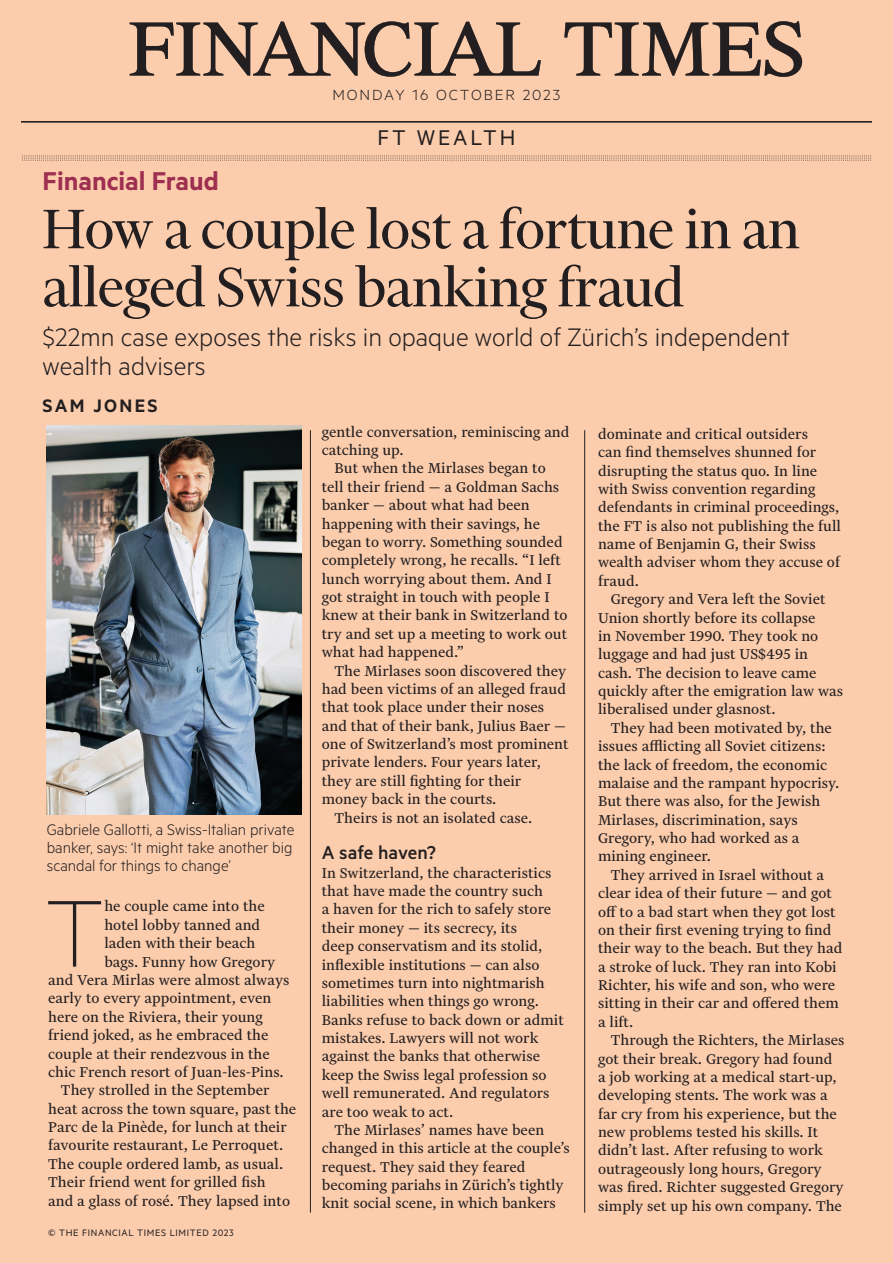
<style>
.page{position:relative;width:893px;height:1263px;background:#fccdad}
.page>*{position:absolute;margin:0;border:0;box-sizing:border-box;transform-origin:0 0}
.t1{font:100 106.65px "Metric";color:#231f20}
.t2{font:63.3px/58.1px "Financier Display";color:#231f20}
.t3{font:600 29.1px "Metric";color:#9e2f50}
.t4{font:300 28.5px/28.5px "Metric";color:#231f20}
.t5{font:24px "Metric";letter-spacing:.12em;color:#231f20}
.t6{font:500 21px "Metric";color:#231f20}
.t7{font:600 20.25px "Metric";letter-spacing:.115em;color:#231f20}
.t8{font:300 17.25px/18px "Metric";color:#231f20;text-align:justify}
.t9{font:16.8px/18.3px "Financier Text";color:#231f20}
.t10{font:300 16.5px "Metric";letter-spacing:.11em;color:#231f20;scale:1.05 1}
.t11{font:10.5px "Metric";letter-spacing:.06em;color:#231f20}
</style>
<div class="page">
<svg style="left:130px;top:21px;width:411px;height:56px"></svg>
<svg style="left:564px;top:21px;width:238px;height:56px"></svg>
<svg style="left:21px;top:121px;width:851px;height:1px"></svg>
<svg style="left:22px;top:156px;width:849px;height:5px"></svg>
<img style="left:47px;top:425px;width:255px;height:389px">
<hr style="left:310px;top:430px;width:1px;height:783px;background:#231f20">
<hr style="left:584px;top:430px;width:1px;height:783px;background:#231f20">
<p class="t10" style="left:333px;top:85px;width:219px">MONDAY 16 OCTOBER 2023</p>
<h3 class="t5" style="left:378px;top:124px;width:139px">FT WEALTH</h3>
<h3 class="t3" style="left:43px;top:164px;width:178px">Financial Fraud</h3>
<h2 class="t2" style="left:43px;top:200px;width:758px">How a couple lost a fortune in an alleged Swiss banking fraud</h2>
<h3 class="t4" style="left:43px;top:322px;width:749px">$22mn case exposes the risks in opaque world of Zürich’s independent wealth advisers</h3>
<p class="t7" style="left:43px;top:393px;width:117px">SAM JONES</p>
<p class="t8" style="left:47px;top:820px;width:249px">Gabriele Gallotti, a Swiss-Italian private banker, says: ‘It might take another big scandal for things to change’</p>
<h1 class="t1" style="left:45px;top:871px;width:61px">T</h1>
<p class="t9" style="left:104px;top:897px;width:162px">he couple came into the</p>
<p class="t9" style="left:104px;top:916px;width:157px">hotel lobby tanned and</p>
<p class="t9" style="left:104px;top:934px;width:152px">laden with their beach</p>
<p class="t9" style="left:104px;top:952px;width:172px">bags. Funny how Gregory</p>
<p class="t9" style="left:48px;top:971px;width:243px">and Vera Mirlas were almost always</p>
<p class="t9" style="left:48px;top:989px;width:225px">early to every appointment, even</p>
<p class="t9" style="left:48px;top:1008px;width:216px">here on the Riviera, their young</p>
<p class="t9" style="left:48px;top:1026px;width:222px">friend joked, as he embraced the</p>
<p class="t9" style="left:48px;top:1044px;width:223px">couple at their rendezvous in the</p>
<p class="t9" style="left:48px;top:1063px;width:237px">chic French resort of Juan-les-Pins.</p>
<p class="t9" style="left:61px;top:1081px;width:210px">They strolled in the September</p>
<p class="t9" style="left:48px;top:1099px;width:250px">heat across the town square, past the</p>
<p class="t9" style="left:48px;top:1118px;width:240px">Parc de la Pinède, for lunch at their</p>
<p class="t9" style="left:48px;top:1136px;width:237px">favourite restaurant, Le Perroquet.</p>
<p class="t9" style="left:48px;top:1155px;width:237px">The couple ordered lamb, as usual.</p>
<p class="t9" style="left:48px;top:1173px;width:219px">Their friend went for grilled fish</p>
<p class="t9" style="left:48px;top:1191px;width:243px">and a glass of rosé. They lapsed into</p>
<p class="t11" style="left:48px;top:1226px;width:187px">© THE FINANCIAL TIMES LIMITED 2023</p>
<p class="t9" style="left:322px;top:422px;width:249px">gentle conversation, reminiscing and catching up.</p>
<p class="t9" style="left:322px;top:459px;width:247px;text-indent:13px">But when the Mirlases began to tell their friend — a Goldman Sachs banker — about what had been happening with their savings, he began to worry. Something sounded completely wrong, he recalls. “I left lunch worrying about them. And I got straight in touch with people I knew at their bank in Switzerland to try and set up a meeting to work out what had happened.”</p>
<p class="t9" style="left:335px;top:661px;width:233px">The Mirlases soon discovered they</p>
<p class="t9" style="left:322px;top:680px;width:246px">had been victims of an alleged fraud</p>
<p class="t9" style="left:322px;top:698px;width:224px">that took place under their noses</p>
<p class="t9" style="left:322px;top:716px;width:246px">and that of their bank, Julius Baer —</p>
<p class="t9" style="left:322px;top:735px;width:248px">one of Switzerland’s most prominent</p>
<p class="t9" style="left:322px;top:753px;width:221px">private lenders. Four years later,</p>
<p class="t9" style="left:322px;top:772px;width:201px">they are still fighting for their</p>
<p class="t9" style="left:322px;top:790px;width:176px">money back in the courts.</p>
<p class="t9" style="left:335px;top:808px;width:199px">Theirs is not an isolated case.</p>
<p class="t6" style="left:322px;top:840px;width:116px">A safe haven?</p>
<p class="t9" style="left:322px;top:863px;width:244px">In Switzerland, the characteristics that have made the country such<br>a haven for the rich to safely store their money — its secrecy, its<br>deep conservatism and its stolid, inflexible institutions — can also sometimes turn into nightmarish liabilities when things go wrong.<br>Banks refuse to back down or admit mistakes. Lawyers will not work against the banks that otherwise keep the Swiss legal profession so well remunerated. And regulators are too weak to act.</p>
<p class="t9" style="left:322px;top:1121px;width:250px;text-indent:13px">The Mirlases’ names have been changed in this article at the couple’s request. They said they feared becoming pariahs in Zürich’s tightly knit social scene, in which bankers</p>
<p class="t9" style="left:598px;top:425px;width:244px">dominate and critical outsiders<br>can find themselves shunned for disrupting the status quo. In line with Swiss convention regarding defendants in criminal proceedings, the FT is also not publishing the full name of Benjamin G, their Swiss wealth adviser whom they accuse of fraud.</p>
<p class="t9" style="left:598px;top:590px;width:247px;text-indent:13px">Gregory and Vera left the Soviet<br>Union shortly before its collapse<br>in November 1990. They took no luggage and had just US$495 in cash. The decision to leave came quickly after the emigration law was liberalised under glasnost.</p>
<p class="t9" style="left:598px;top:719px;width:243px;text-indent:13px">They had been motivated by, the issues afflicting all Soviet citizens: the lack of freedom, the economic malaise and the rampant hypocrisy.<br>But there was also, for the Jewish<br>Mirlases, discrimination, says<br>Gregory, who had worked as a mining engineer.</p>
<p class="t9" style="left:598px;top:866px;width:246px;text-indent:13px">They arrived in Israel without a clear idea of their future — and got off to a bad start when they got lost on their first evening trying to find their way to the beach. But they had a stroke of luck. They ran into Kobi<br>Richter, his wife and son, who were sitting in their car and offered them a lift.</p>
<p class="t9" style="left:598px;top:1031px;width:248px;text-indent:13px">Through the Richters, the Mirlases got their break. Gregory had found<br>a job working at a medical start-up, developing stents. The work was a far cry from his experience, but the new problems tested his skills. It didn’t last. After refusing to work outrageously long hours, Gregory was fired. Richter suggested Gregory simply set up his own company. The</p>
</div>
